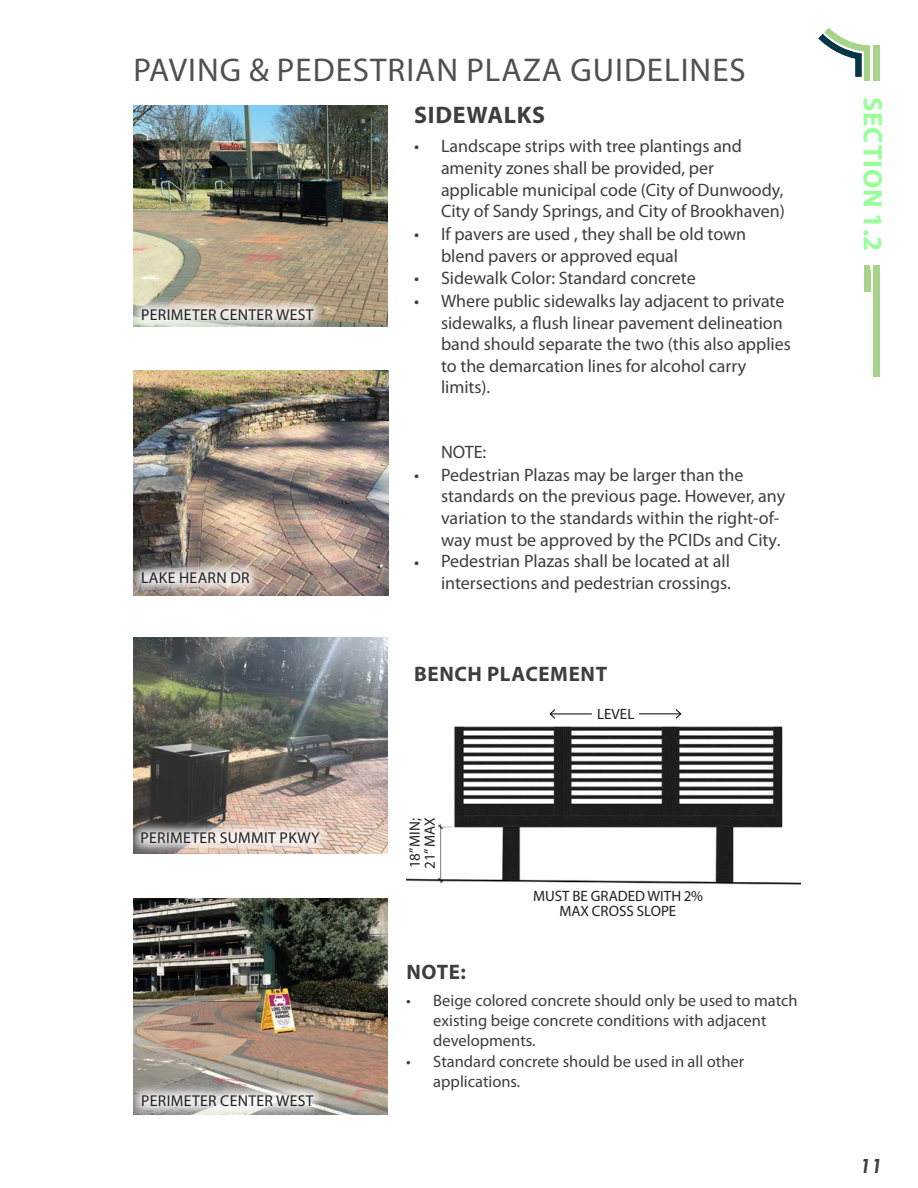
<style>
.page{position:relative;width:918px;height:1188px;background:#fff}
.page>*{position:absolute;margin:0;border:0;box-sizing:border-box;transform-origin:0 0}
.t1{font:33px "Myriad Pro";letter-spacing:.03em;color:#505052}
.t2{font:700 27px "Myriad Pro";letter-spacing:.03em;color:#9f9}
.t3{font:700 24px "Myriad Pro";letter-spacing:.03em;color:#3e3e3f}
.t4{font:700 21px "Myriad Pro";letter-spacing:.03em;color:#3e3e3f}
.t5{font:italic 700 19.5px "Century Gothic";color:#3e3e3f}
.t6{font:18px/21.6px "Myriad Pro";color:#3e3e3f}
.t7{font:16.5px/19.8px "Myriad Pro";color:#3e3e3f}
.t8{font:15.75px "Myriad Pro";letter-spacing:.02em;color:#231f20}
.t9{font:15px/15px "Myriad Pro";color:#231f20}
</style>
<div class="page">
<svg style="left:818px;top:28px;width:52px;height:242px"></svg>
<div style="left:874px;top:45px;width:6px;height:227px;background:#a8d38c"></div>
<div style="left:874px;top:270px;width:6px;height:107px;background:#a8d38c"></div>
<div style="left:861px;top:81px;width:25px;height:184px;background:#fff"></div>
<div style="left:864px;top:270px;width:6px;height:21px;background:#a8d38c"></div>
<img style="left:134px;top:371px;width:254px;height:225px">
<img style="left:133px;top:638px;width:255px;height:216px">
<img style="left:133px;top:105px;width:255px;height:221px">
<img style="left:133px;top:898px;width:255px;height:216px">
<div style="left:130px;top:559px;width:132px;height:37px;background:#fff;opacity:.84"></div>
<div style="left:129px;top:820px;width:202px;height:37px;background:#fff;opacity:.84"></div>
<div style="left:130px;top:296px;width:196px;height:37px;background:#fff;opacity:.84"></div>
<div style="left:130px;top:1082px;width:196px;height:37px;background:#fff;opacity:.84"></div>
<img style="left:406px;top:713px;width:395px;height:172px">
<hr style="left:639px;top:714px;width:42px;height:1px;background:#000">
<svg style="left:675px;top:709px;width:6px;height:10px"></svg>
<hr style="left:550px;top:714px;width:42px;height:1px;background:#000">
<svg style="left:550px;top:709px;width:6px;height:10px"></svg>
<h1 class="t1" style="left:134px;top:49px;width:614px">PAVING &amp; PEDESTRIAN PLAZA GUIDELINES</h1>
<h3 class="t3" style="left:414px;top:99px;width:132px">SIDEWALKS</h3>
<p class="t6" style="left:441px;top:135px;width:345px;text-indent:-27px">• Landscape strips with tree plantings and amenity zones shall be provided, per applicable municipal code (City of Dunwoody, City of Sandy Springs, and City of Brookhaven)</p>
<p class="t6" style="left:441px;top:223px;width:307px;text-indent:-27px">• If pavers are used , they shall be old town blend pavers or approved equal</p>
<p class="t6" style="left:414px;top:267px;width:283px">• Sidewalk Color: Standard concrete</p>
<p class="t6" style="left:441px;top:290px;width:351px;text-indent:-27px">• Where public sidewalks lay adjacent to private sidewalks, a flush linear pavement delineation band should separate the two (this also applies to the demarcation lines for alcohol carry limits).</p>
<p class="t8" style="left:141px;top:305px;width:174px">PERIMETER CENTER WEST</p>
<p class="t8" style="left:141px;top:568px;width:110px">LAKE HEARN DR</p>
<p class="t8" style="left:141px;top:828px;width:180px">PERIMETER SUMMIT PKWY</p>
<p class="t8" style="left:141px;top:1091px;width:174px">PERIMETER CENTER WEST</p>
<p class="t6" style="left:414px;top:464px;width:7px">•</p>
<p class="t6" style="left:414px;top:551px;width:7px">•</p>
<p class="t6" style="left:441px;top:441px;width:47px">NOTE:</p>
<p class="t6" style="left:441px;top:464px;width:346px">Pedestrian Plazas may be larger than the standards on the previous page. However, any variation to the standards within the right-of&shy;way must be approved by the PCIDs and City.<br>Pedestrian Plazas shall be located at all intersections and pedestrian crossings.</p>
<p class="t4" style="left:414px;top:661px;width:194px">BENCH PLACEMENT</p>
<p class="t9" style="left:407px;top:869px;width:52px;rotate:-90deg">18” MIN;<br>21” MAX</p>
<p class="t9" style="left:597px;top:707px;width:39px">LEVEL</p>
<p class="t9" style="left:533px;top:888px;width:172px;text-align:center">MUST BE GRADED WITH 2%<br>MAX CROSS SLOPE</p>
<p class="t4" style="left:406px;top:958px;width:61px">NOTE:</p>
<p class="t7" style="left:433px;top:991px;width:366px;text-indent:-27px">• Beige colored concrete should only be used to match existing beige concrete conditions with adjacent developments.</p>
<p class="t7" style="left:433px;top:1051px;width:312px;text-indent:-27px">• Standard concrete should be used in all other applications.</p>
<h2 class="t2" style="left:891px;top:97px;width:156px;rotate:90deg">SECTION 1.2</h2>
<p class="t5" style="left:860px;top:1151px;width:24px">11</p>
</div>
